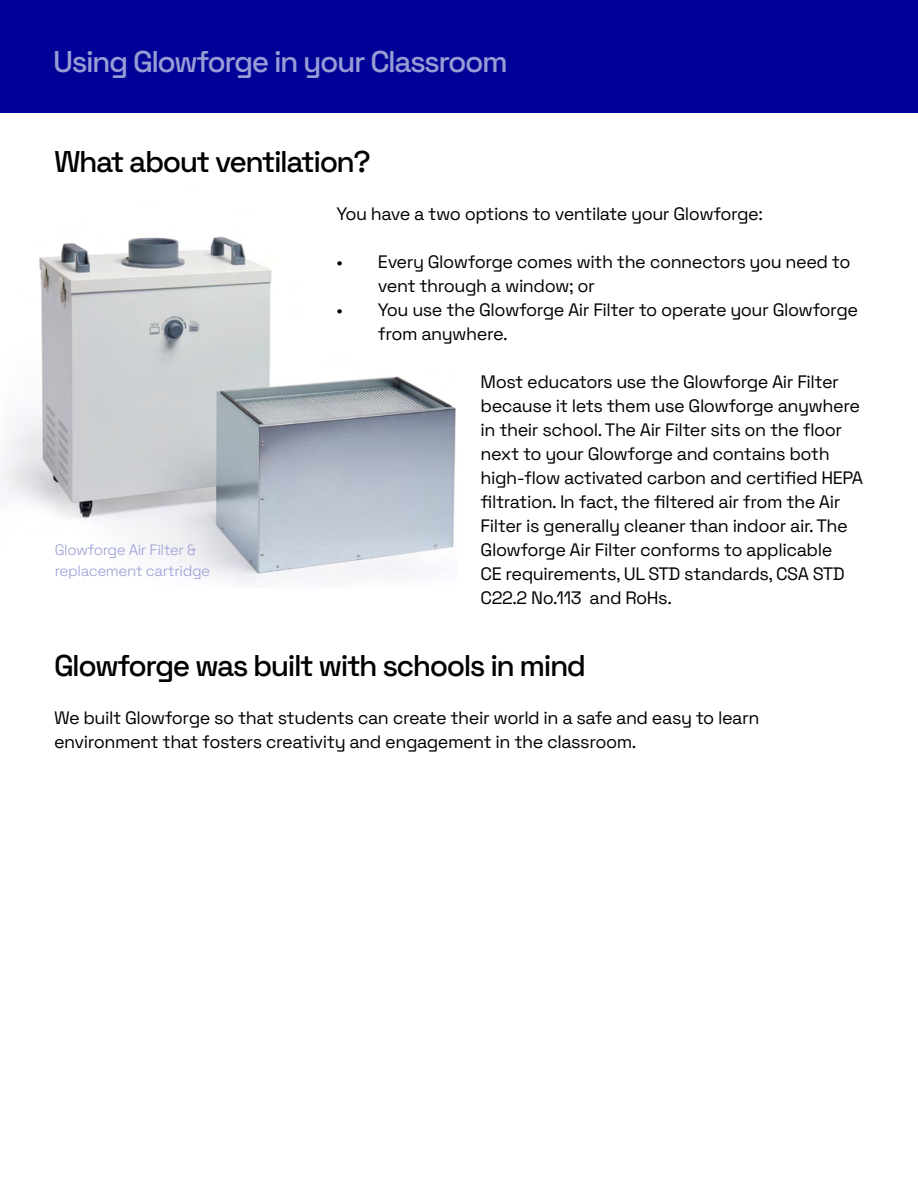
<style>
.page{position:relative;width:918px;height:1188px;background:#fff}
.page>*{position:absolute;margin:0;border:0;box-sizing:border-box;transform-origin:0 0}
.t1{font:500 30px "Space Grotesk";letter-spacing:-.05em;color:#000}
.t2{font:500 30px "Space Grotesk";letter-spacing:-.05em;color:#979dd4}
.t3{font:18px/24px "Space Grotesk";letter-spacing:-.025em;color:#000}
.t4{font:300 15px/21px "Space Grotesk";letter-spacing:-.025em;color:#979dd4}
</style>
<div class="page">
<div style="left:0;top:0;width:918px;height:112px;background:#000196"></div>
<img style="left:0;top:236px;width:456px;height:349px">
<h1 class="t2" style="left:53px;top:39px;width:456px">Using Glowforge in your Classroom</h1>
<h1 class="t1" style="left:54px;top:140px;width:318px">What about ventilation?</h1>
<p class="t3" style="left:337px;top:201px;width:428px">You have a two options to ventilate your Glowforge:</p>
<p class="t3" style="left:378px;top:249px;width:474px;text-indent:-41px">• Every Glowforge comes with the connectors you need to vent through a window; or</p>
<p class="t3" style="left:378px;top:297px;width:482px;text-indent:-41px">• You use the Glowforge Air Filter to operate your Glowforge from anywhere.</p>
<p class="t3" style="left:481px;top:369px;width:384px">Most educators use the Glowforge Air Filter because it lets them use Glowforge anywhere in their school. The Air Filter sits on the floor next to your Glowforge and contains both high-flow activated carbon and certified HEPA filtration. In fact, the filtered air from the Air Filter is generally cleaner than indoor air. The Glowforge Air Filter conforms to applicable<br>CE requirements, UL STD standards, CSA STD C22.2 No.113 and RoHs.</p>
<p class="t4" style="left:55px;top:538px;width:157px">Glowforge Air Filter &amp; replacement cartridge</p>
<h1 class="t1" style="left:54px;top:644px;width:534px">Glowforge was built with schools in mind</h1>
<p class="t3" style="left:54px;top:705px;width:707px">We built Glowforge so that students can create their world in a safe and easy to learn environment that fosters creativity and engagement in the classroom.</p>
</div>
